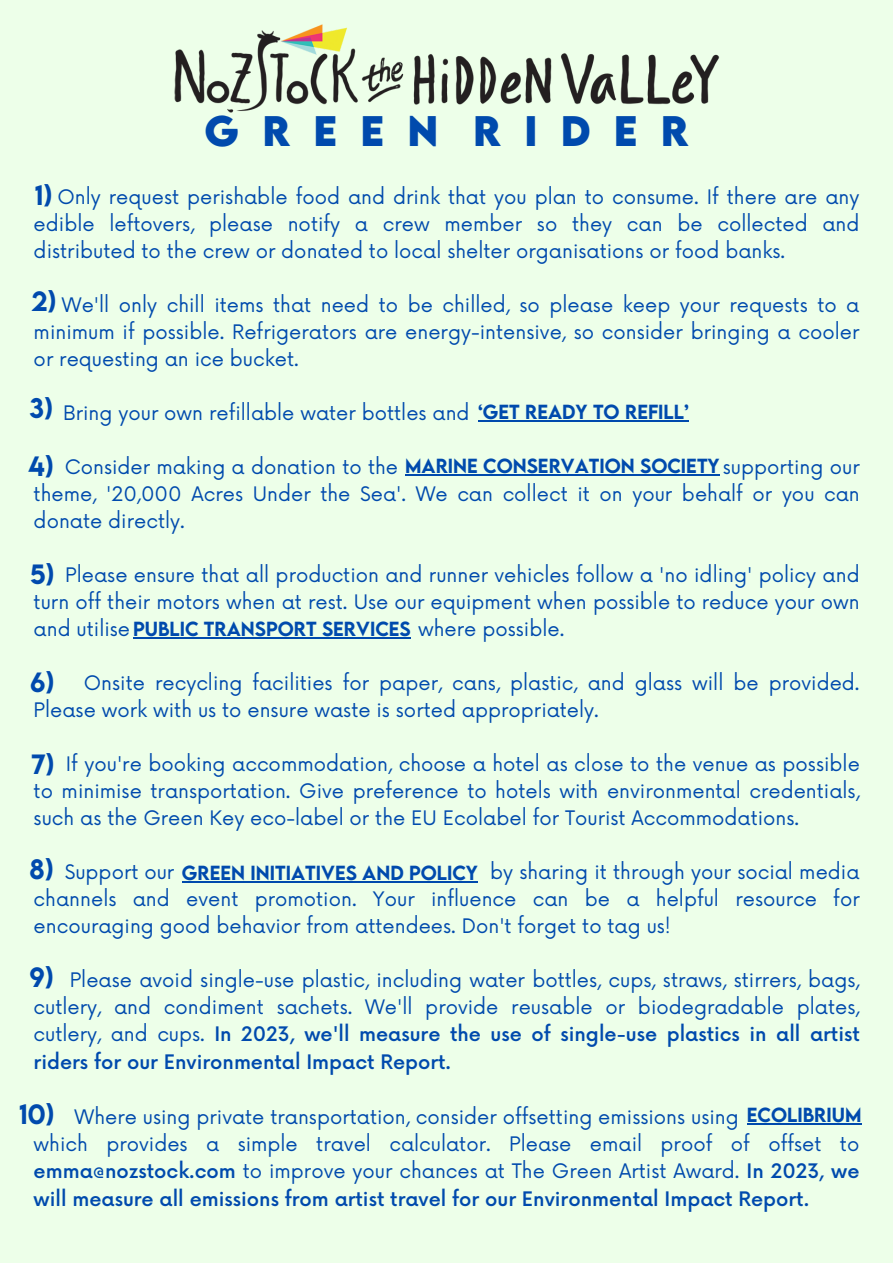
<style>
.page{position:relative;width:893px;height:1263px;background:#edffe9}
.page>*{position:absolute;margin:0;border:0;box-sizing:border-box;transform-origin:0 0}
.t1{font:700 37.95px "LEMONMILK";letter-spacing:.61em;color:#004aad}
.t2{font:500 24.75px "LEMONMILK";color:#004aad}
.t3{font:19.5px/27px "Now";color:#004aad;text-align:justify}
.t4{font:500 18.15px "LEMONMILK";color:#004aad}
.s1{font-family:"LEMONMILK";font-weight:500;font-size:18.15px}
.s2{font-family:"Now";font-weight:400;font-size:19.5px}
.s3{font-weight:500}
</style>
<div class="page">
<img style="left:174px;top:24px;width:546px;height:89px">
<hr style="left:478px;top:420px;width:211px;height:2px;background:#004aad">
<hr style="left:182px;top:881px;width:296px;height:1px;background:#004aad">
<hr style="left:405px;top:475px;width:314px;height:1px;background:#004aad">
<hr style="left:133px;top:637px;width:278px;height:2px;background:#004aad">
<hr style="left:747px;top:1123px;width:114px;height:1px;background:#004aad">
<h1 class="t1" style="left:205px;top:105px;width:486px">GREEN RIDER</h1>
<p class="t3" style="left:34px;top:184px;width:827px;text-indent:24px">Only request perishable food and drink that you plan to consume. If there are any edible leftovers, please notify a crew member so they can be collected and distributed to the crew or donated to local shelter organisations or food banks.</p>
<p class="t3" style="left:34px;top:292px;width:827px;text-indent:28px">We'll only chill items that need to be chilled, so please keep your requests to a minimum if possible. Refrigerators are energy-intensive, so consider bringing a cooler or requesting an ice bucket.</p>
<p class="t3" style="left:63px;top:401px;width:627px">Bring your own refillable water bottles and <span class="s1">‘GET READY TO REFILL’</span></p>
<p class="t3" style="left:34px;top:455px;width:827px;text-indent:31px">Consider making a donation to the <span class="s1">MARINE CONSERVATION SOCIETY</span> supporting our theme, '20,000 Acres Under the Sea'. We can collect it on your behalf or you can donate directly.</p>
<p class="t3" style="left:34px;top:563px;width:827px;text-indent:32px">Please ensure that all production and runner vehicles follow a 'no idling' policy and turn off their motors when at rest. Use our equipment when possible to reduce your own and utilise <span class="s1">PUBLIC TRANSPORT SERVICES</span> where possible.</p>
<p class="t3" style="left:34px;top:671px;width:827px;text-indent:50px">Onsite recycling facilities for paper, cans, plastic, and glass will be provided.<br>Please work with us to ensure waste is sorted appropriately.</p>
<p class="t3" style="left:34px;top:752px;width:827px;text-indent:32px">If you're booking accommodation, choose a hotel as close to the venue as possible to minimise transportation. Give preference to hotels with environmental credentials, such as the Green Key eco-label or the EU Ecolabel for Tourist Accommodations.</p>
<p class="t4" style="left:65px;top:860px;width:414px"><span class="s2">Support our</span> GREEN INITIATIVES AND POLICY</p>
<p class="t2" style="left:35px;top:178px;width:19px">1)</p>
<p class="t2" style="left:31px;top:285px;width:26px">2)</p>
<p class="t2" style="left:29px;top:391px;width:25px">3)</p>
<p class="t2" style="left:28px;top:449px;width:27px">4)</p>
<p class="t2" style="left:30px;top:557px;width:26px">5)</p>
<p class="t2" style="left:30px;top:666px;width:25px">6)</p>
<p class="t2" style="left:32px;top:748px;width:24px">7)</p>
<p class="t2" style="left:30px;top:852px;width:25px">8)</p>
<p class="t3" style="left:34px;top:860px;width:827px;text-indent:456px">by sharing it through your social media channels and event promotion. Your influence can be a helpful resource for encouraging good behavior from attendees. Don't forget to tag us!</p>
<p class="t3" style="left:34px;top:968px;width:827px;line-height:27.2px;text-indent:36px">Please avoid single-use plastic, including water bottles, cups, straws, stirrers, bags, cutlery, and condiment sachets. We'll provide reusable or biodegradable plates, cutlery, and cups. <span class="s3">In 2023, we'll measure the use of single-use plastics in all artist riders for our Environmental Impact Report.</span></p>
<p class="t3" style="left:34px;top:1104px;width:827px;line-height:27.4px;text-align:left;text-indent:41px">Where using private transportation, consider offsetting emissions using<br>which provides a simple travel calculator. Please email proof of offset to <span class="s3">emma@nozstock.com</span> to improve your chances at The Green Artist Award. <span class="s3">In 2023, we will measure all emissions from artist travel for our Environmental Impact Report.</span></p>
<p class="t2" style="left:29px;top:960px;width:25px">9)</p>
<p class="t2" style="left:19px;top:1097px;width:37px">10)</p>
<p class="t4" style="left:747px;top:1102px;width:116px">ECOLIBRIUM</p>
</div>
